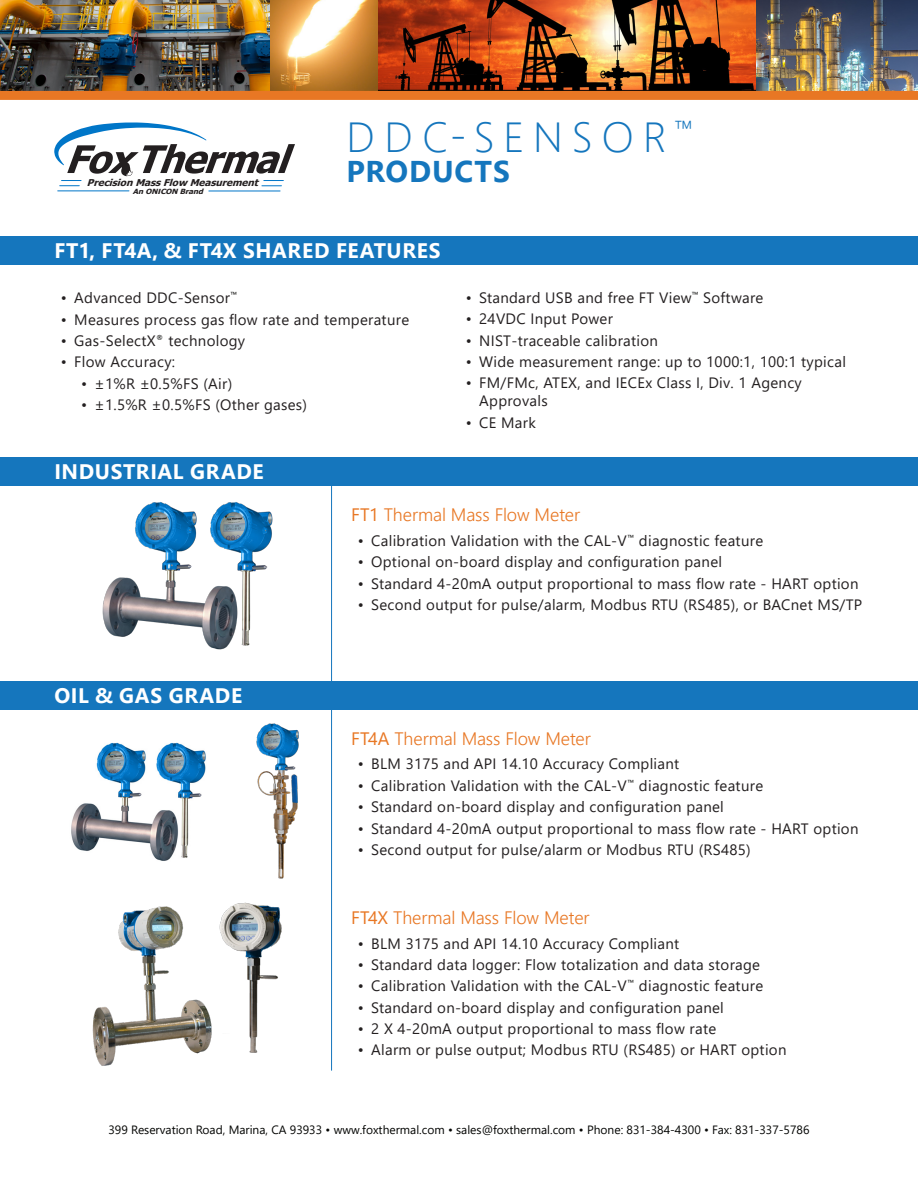
<style>
.page{position:relative;width:918px;height:1188px;background:#fff}
.page>*{position:absolute;margin:0;border:0;box-sizing:border-box;transform-origin:0 0}
.Page_Title{font:300 42px "Segoe UI";letter-spacing:.215em;color:#1576bd}
.Page_Title-2{font:700 30px "Segoe UI";letter-spacing:.03em;color:#1576bd}
.Section_Header{font:700 21px "Segoe UI";letter-spacing:.03em;color:#fff}
.Product_Name{font:300 18px "Segoe UI";letter-spacing:-.005em;color:#e87724}
.t1{font:15px/18px "Segoe UI";letter-spacing:.02em;color:#231f20}
.t2{font:12px "Segoe UI";color:#040503}
.t3{font:italic 700 9.45px "Tahoma";color:#231f20;scale:1.04 1}
.t4{font:italic 700 7.2px "Tahoma";color:#231f20;scale:1.09 1}
.s1{font-family:"Arial"}
.s2{font-weight:400}
</style>
<div class="page">
<hr style="left:331px;top:464px;width:1px;height:607px;background:#1576bd">
<img style="left:0;top:0;width:918px;height:91px">
<div style="left:0;top:236px;width:918px;height:29px;background:#1576bd"></div>
<svg style="left:54px;top:122px;width:241px;height:64px"></svg>
<hr style="left:58px;top:190px;width:71px;height:1px;background:#0076c8">
<hr style="left:209px;top:191px;width:71px;height:1px;background:#0076c8">
<div style="left:0;top:91px;width:918px;height:9px;background:#e87724"></div>
<img style="left:102px;top:502px;width:171px;height:148px">
<img style="left:92px;top:902px;width:190px;height:164px">
<img style="left:71px;top:742px;width:135px;height:119px">
<img style="left:256px;top:723px;width:43px;height:156px">
<div style="left:0;top:457px;width:918px;height:29px;background:#1576bd"></div>
<div style="left:0;top:681px;width:918px;height:29px;background:#1576bd"></div>
<p class="t3" style="left:87px;top:177px;width:168px">Precision Mass Flow Measurement</p>
<p class="t4" style="left:133px;top:188px;width:67px">An ON<span class="s1">I</span>CON Brand</p>
<p class="Page_Title" style="left:347px;top:98px;width:348px">DDC-SENSOR <sup>™</sup></p>
<p class="Page_Title-2" style="left:346px;top:143px;width:165px">PRODUCTS</p>
<p class="Section_Header" style="left:54px;top:231px;width:388px">FT1, FT4A, &amp; FT4X SHARED FEATURES</p>
<p class="t1" style="left:61px;top:288px;width:178px">• Advanced DDC-Sensor<sup>™</sup></p>
<p class="t1" style="left:61px;top:309px;width:350px">• Measures process gas flow rate and temperature</p>
<p class="t1" style="left:61px;top:330px;width:186px">• Gas-SelectX<sup>®</sup> technology</p>
<p class="t1" style="left:61px;top:352px;width:116px">• Flow Accuracy:</p>
<p class="t1" style="left:81px;top:373px;width:153px">• ±1%R ±0.5%FS (Air)</p>
<p class="t1" style="left:81px;top:395px;width:228px">• ±1.5%R ±0.5%FS (Other gases)</p>
<p class="Section_Header" style="left:54px;top:452px;width:211px">INDUSTRIAL GRADE</p>
<p class="t1" style="left:466px;top:287px;width:299px">• Standard USB and free FT View<sup>™</sup> Software</p>
<p class="t1" style="left:466px;top:309px;width:149px">• 24VDC Input Power</p>
<p class="t1" style="left:466px;top:330px;width:194px">• NIST-traceable calibration</p>
<p class="t1" style="left:466px;top:351px;width:382px">• Wide measurement range: up to 1000:1, 100:1 typical</p>
<p class="t1" style="left:479px;top:373px;width:324px;text-indent:-14px">• FM/FMc, ATEX, and IECEx Class I, Div. 1 Agency<br>Approvals</p>
<p class="t1" style="left:466px;top:412px;width:72px">• CE Mark</p>
<p class="Section_Header" style="left:54px;top:676px;width:189px">OIL &amp; GAS GRADE</p>
<p class="Product_Name" style="left:351px;top:498px;width:231px"><span class="s2">FT1</span> Thermal Mass Flow Meter</p>
<p class="t1" style="left:358px;top:530px;width:407px">• Calibration Validation with the CAL-V<sup>™</sup> diagnostic feature</p>
<p class="t1" style="left:358px;top:552px;width:366px">• Optional on-board display and configuration panel</p>
<p class="t1" style="left:358px;top:573px;width:502px">• Standard 4-20mA output proportional to mass flow rate - HART option</p>
<p class="t1" style="left:358px;top:595px;width:506px">• Second output for pulse/alarm, Modbus RTU (RS485), or BACnet MS/TP</p>
<p class="Product_Name" style="left:351px;top:721px;width:241px"><span class="s2">FT4A</span> Thermal Mass Flow Meter</p>
<p class="t1" style="left:358px;top:754px;width:323px">• BLM 3175 and API 14.10 Accuracy Compliant</p>
<p class="t1" style="left:358px;top:775px;width:407px">• Calibration Validation with the CAL-V<sup>™</sup> diagnostic feature</p>
<p class="t1" style="left:358px;top:797px;width:368px">• Standard on-board display and configuration panel</p>
<p class="t1" style="left:358px;top:818px;width:502px">• Standard 4-20mA output proportional to mass flow rate - HART option</p>
<p class="t1" style="left:358px;top:839px;width:395px">• Second output for pulse/alarm or Modbus RTU (RS485)</p>
<p class="Product_Name" style="left:351px;top:900px;width:240px"><span class="s2">FT4X</span> Thermal Mass Flow Meter</p>
<p class="t1" style="left:358px;top:933px;width:323px">• BLM 3175 and API 14.10 Accuracy Compliant</p>
<p class="t1" style="left:358px;top:954px;width:404px">• Standard data logger: Flow totalization and data storage</p>
<p class="t1" style="left:358px;top:976px;width:407px">• Calibration Validation with the CAL-V<sup>™</sup> diagnostic feature</p>
<p class="t1" style="left:358px;top:997px;width:368px">• Standard on-board display and configuration panel</p>
<p class="t1" style="left:358px;top:1018px;width:360px">• 2 X 4-20mA output proportional to mass flow rate</p>
<p class="t1" style="left:358px;top:1040px;width:430px">• Alarm or pulse output; Modbus RTU (RS485) or HART option</p>
<p class="t2" style="left:108px;top:1118px;width:703px">399 Reservation Road, Marina, CA 93933 • www.foxthermal.com • sales@foxthermal.com • Phone: 831-384-4300 • Fax: 831-337-5786</p>
</div>
